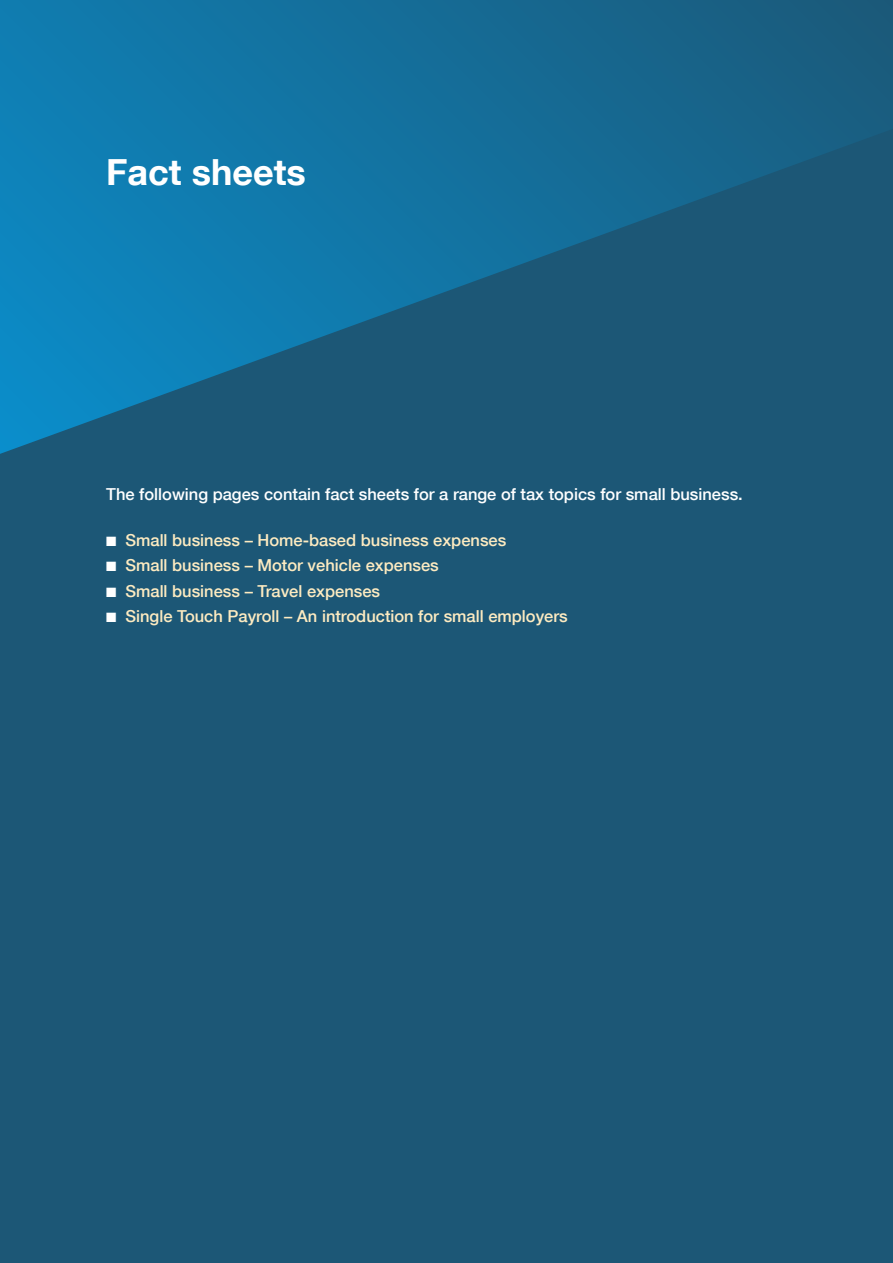
<style>
.page{position:relative;width:893px;height:1263px;background:#1c5776}
.page>*{position:absolute;margin:0;border:0;box-sizing:border-box;transform-origin:0 0}
.t1{font:700 36px "Helvetica Neue LT Com";color:#fff}
.t2{font:500 16.5px "Helvetica Neue LT Com";color:#fdebc1}
.p_reverse{font:500 16.5px "Helvetica Neue LT Com";color:#fff}
.s1{color:#fff}
</style>
<div class="page">
<svg style="left:0;top:0;width:885px;height:454px"></svg>
<h2 class="t1" style="left:106px;top:150px;width:201px">Fact sheets</h2>
<p class="p_reverse" style="left:106px;top:484px;width:638px">The following pages contain fact sheets for a range of tax topics for small business.</p>
<p class="t2" style="left:106px;top:530px;width:402px"><span class="s1">■</span> Small business – Home-based business expenses</p>
<p class="t2" style="left:106px;top:556px;width:334px"><span class="s1">■</span> Small business – Motor vehicle expenses</p>
<p class="t2" style="left:106px;top:581px;width:275px"><span class="s1">■</span> Small business – Travel expenses</p>
<p class="t2" style="left:106px;top:606px;width:463px"><span class="s1">■</span> Single Touch Payroll – An introduction for small employers</p>
</div>
